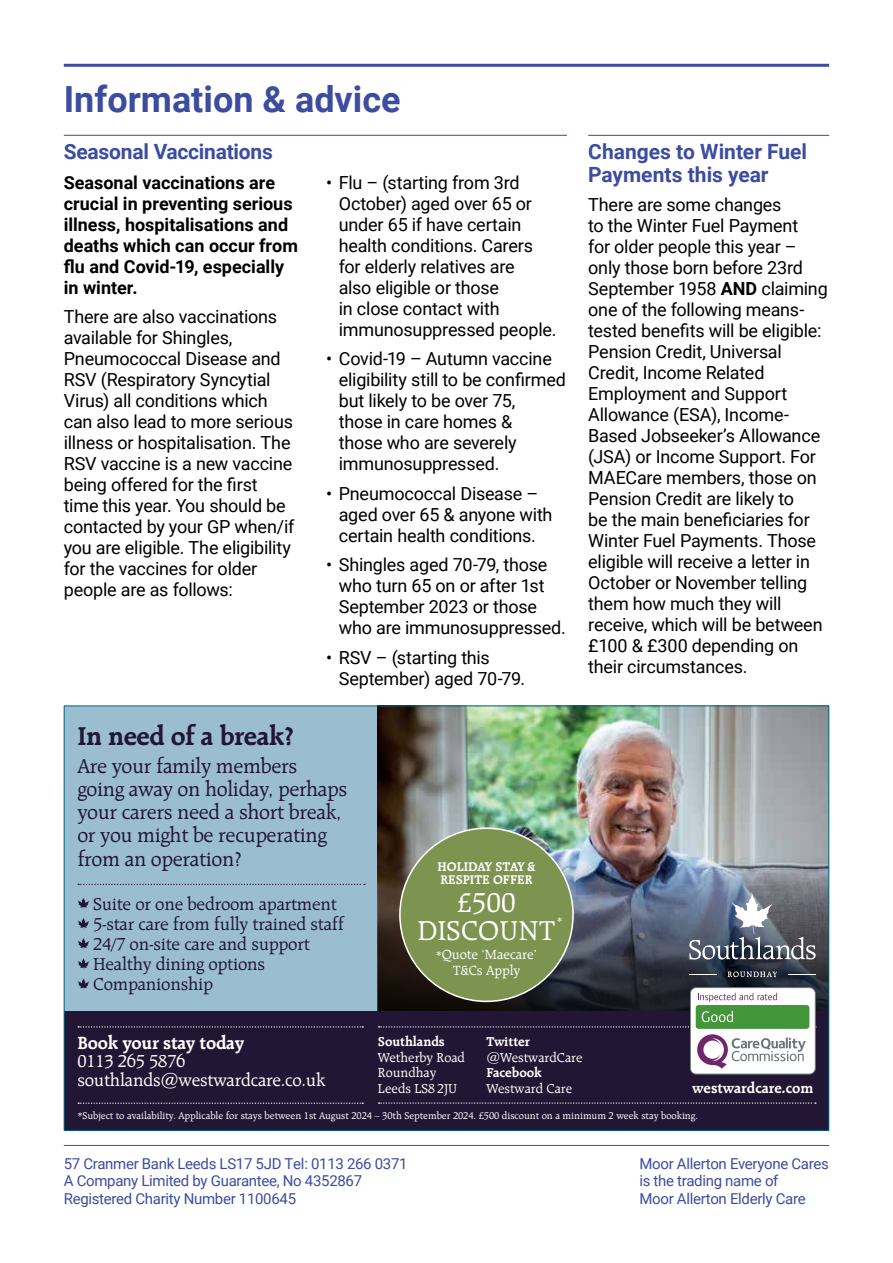
<style>
.page{position:relative;width:893px;height:1263px;background:#fff}
.page>*{position:absolute;margin:0;border:0;box-sizing:border-box;transform-origin:0 0}
.t1{font:700 36px "Roboto";color:#3c4ca0}
.t2{font:29.4px/28.3px "Raleigh BT";color:#fff;text-align:center}
.t3{font:700 27.9px "Raleigh BT";letter-spacing:-.02em;color:#231634}
.t4{font:21.75px/23.2px "Raleigh BT";letter-spacing:-.02em;color:#231634}
.t5{font:700 21px/22.5px "Roboto";letter-spacing:-.005em;color:#3c4ca0}
.t6{font:700 19.05px "Raleigh BT";letter-spacing:-.015em;color:#fff}
.t7{font:18.6px/20.1px "Raleigh BT";letter-spacing:-.015em;color:#231634}
.t8{font:18.6px/18.6px "Raleigh BT";letter-spacing:-.015em;color:#fff}
.t9{font:18px/21px "Roboto";letter-spacing:-.01em;color:#000}
.t10{font:700 18px/21px "Roboto";color:#000}
.t11{font:700 15.45px "Raleigh BT";letter-spacing:-.005em;color:#fff}
.t12{font:15px/17.2px "Roboto";letter-spacing:-.02em;color:#3c4ca0}
.t13{font:14.4px/15.6px "Raleigh BT";letter-spacing:-.01em;color:#fff;text-align:center}
.t14{font:13.95px/15.5px "Raleigh BT";letter-spacing:-.005em;color:#fff}
.t15{font:700 13.95px "Raleigh BT";letter-spacing:-.005em;color:#fff}
.t16{font:700 13.65px/12.3px "Raleigh BT";color:#fff}
.t17{font:10.5px "Raleigh BT";letter-spacing:-.005em;color:#fff}
.s1{font-size:12.45px}
.s2{font-weight:700}
</style>
<div class="page">
<hr style="left:64px;top:1145px;width:765px;height:1px;background:#3c4ca0">
<div style="left:64px;top:706px;width:765px;height:317px;background:#9abed0"></div>
<img style="left:378px;top:707px;width:449px;height:133px">
<img style="left:378px;top:840px;width:449px;height:171px">
<svg style="left:78px;top:884px;width:287px;height:1px"></svg>
<div style="left:400px;top:828px;width:173px;height:173px;background:#7d9450;border-radius:50%"></div>
<svg style="left:557px;top:917px;width:5px;height:5px"></svg>
<svg style="left:77px;top:897px;width:12px;height:12px"></svg>
<svg style="left:77px;top:917px;width:12px;height:13px"></svg>
<svg style="left:77px;top:938px;width:12px;height:12px"></svg>
<svg style="left:77px;top:958px;width:12px;height:12px"></svg>
<svg style="left:77px;top:978px;width:12px;height:12px"></svg>
<svg style="left:689px;top:893px;width:127px;height:66px;background:#717887"></svg>
<svg style="left:689px;top:974px;width:28px;height:1px"></svg>
<svg style="left:788px;top:974px;width:28px;height:1px"></svg>
<svg style="left:728px;top:971px;width:49px;height:6px"></svg>
<div style="left:64px;top:1011px;width:765px;height:119px;background:#231634"></div>
<svg style="left:379px;top:1102px;width:437px;height:2px"></svg>
<svg style="left:78px;top:1102px;width:285px;height:2px"></svg>
<svg style="left:78px;top:1026px;width:285px;height:1px"></svg>
<div style="left:690px;top:987px;width:125px;height:87px;background:#fff;border-radius:6px"></div>
<div style="left:690px;top:987px;width:126px;height:87px;border:1px solid #6a747b;border-radius:6px"></div>
<svg style="left:698px;top:993px;width:79px;height:9px"></svg>
<div style="left:696px;top:1005px;width:113px;height:24px;background:#439539;border-radius:3px"></div>
<svg style="left:379px;top:1011px;width:437px;height:16px"></svg>
<svg style="left:697px;top:1034px;width:109px;height:35px"></svg>
<hr style="left:64px;top:64px;width:765px;height:3px;background:#3c4ca0">
<hr style="left:64px;top:135px;width:503px;height:1px;background:#3c4ca0">
<hr style="left:588px;top:135px;width:241px;height:1px;background:#3c4ca0">
<h1 class="t1" style="left:64px;top:74px;width:338px">Information &amp; advice</h1>
<p class="t5" style="left:64px;top:140px;width:211px">Seasonal Vaccinations</p>
<p class="t10" style="left:64px;top:171px;width:236px">Seasonal vaccinations are crucial in preventing serious illness, hospitalisations and deaths which can occur from flu and Covid-19, especially in winter.</p>
<p class="t9" style="left:64px;top:306px;width:232px">There are also vaccinations available for Shingles,<br>Pneumococcal Disease and<br>RSV (Respiratory Syncytial<br>Virus) all conditions which can also lead to more serious illness or hospitalisation. The<br>RSV vaccine is a new vaccine being offered for the first time this year. You should be contacted by your GP when/if you are eligible. The eligibility for the vaccines for older people are as follows:</p>
<p class="t9" style="left:339px;top:171px;width:219px;text-indent:-13px">• Flu – (starting from 3rd<br>October) aged over 65 or under 65 if have certain health conditions. Carers for elderly relatives are<br>also eligible or those<br>in close contact with immunosuppressed people.</p>
<p class="t9" style="left:339px;top:348px;width:229px;text-indent:-13px">• Covid-19 – Autumn vaccine eligibility still to be confirmed but likely to be over 75,<br>those in care homes &amp;<br>those who are severely immunosuppressed.</p>
<p class="t9" style="left:339px;top:482px;width:215px;text-indent:-13px">• Pneumococcal Disease – aged over 65 &amp; anyone with certain health conditions.</p>
<p class="t9" style="left:339px;top:554px;width:229px;text-indent:-13px">• Shingles aged 70-79, those who turn 65 on or after 1st<br>September 2023 or those who are immunosuppressed.</p>
<p class="t9" style="left:339px;top:646px;width:188px;text-indent:-13px">• RSV – (starting this<br>September) aged 70-79.</p>
<h3 class="t3" style="left:77px;top:718px;width:219px">In need of a break?</h3>
<p class="t4" style="left:77px;top:754px;width:271px">Are your family members going away on holiday, perhaps your carers need a short break, or you might be recuperating from an operation?</p>
<p class="t7" style="left:93px;top:893px;width:252px">Suite or one bedroom apartment<br>5-star care from fully trained staff<br>24/7 on-site care and support<br>Healthy dining options<br>Companionship</p>
<p class="t16" style="left:437px;top:861px;width:100px">HOLIDAY STAY &amp;<br>RESPITE OFFER</p>
<h2 class="t2" style="left:417px;top:888px;width:140px">£500<br>DISCOUNT</h2>
<p class="t13" style="left:436px;top:947px;width:103px"><span class="s1">*</span>Quote ‘Maecare’<br>T&amp;Cs Apply</p>
<p class="t5" style="left:588px;top:140px;width:220px">Changes to Winter Fuel<br>Payments this year</p>
<p class="t9" style="left:588px;top:194px;width:241px">There are some changes<br>to the Winter Fuel Payment<br>for older people this year – only those born before 23rd<br>September 1958 <span class="s2">AND</span> claiming one of the following means&shy;tested benefits will be eligible:<br>Pension Credit, Universal<br>Credit, Income Related<br>Employment and Support<br>Allowance (ESA), Income-<br>Based Jobseeker’s Allowance (JSA) or Income Support. For<br>MAECare members, those on<br>Pension Credit are likely to<br>be the main beneficiaries for<br>Winter Fuel Payments. Those eligible will receive a letter in<br>October or November telling them how much they will receive, which will be between £100 &amp; £300 depending on their circumstances.</p>
<p class="t6" style="left:78px;top:1030px;width:168px">Book your stay today</p>
<p class="t8" style="left:78px;top:1052px;width:249px">0113 265 5876 southlands@westwardcare.co.uk</p>
<p class="t15" style="left:378px;top:1033px;width:68px">Southlands</p>
<p class="t14" style="left:378px;top:1050px;width:89px">Wetherby Road<br>Roundhay<br>Leeds LS8 2JU</p>
<p class="t15" style="left:486px;top:1033px;width:45px">Twitter</p>
<p class="t14" style="left:486px;top:1050px;width:98px">@WestwardCare</p>
<p class="t15" style="left:486px;top:1064px;width:57px">Facebook</p>
<p class="t14" style="left:486px;top:1081px;width:87px">Westward Care</p>
<p class="t11" style="left:692px;top:1078px;width:122px">westwardcare.com</p>
<p class="t17" style="left:77px;top:1109px;width:622px">*Subject to availability. Applicable for stays between 1st August 2024 – 30th September 2024. £500 discount on a minimum 2 week stay booking.</p>
<p class="t12" style="left:64px;top:1155px;width:345px">57 Cranmer Bank Leeds LS17 5JD Tel: 0113 266 0371<br>A Company Limited by Guarantee, No 4352867<br>Registered Charity Number 1100645</p>
<p class="t12" style="left:639px;top:1155px;width:191px">Moor Allerton Everyone Cares is the trading name of<br>Moor Allerton Elderly Care</p>
</div>
